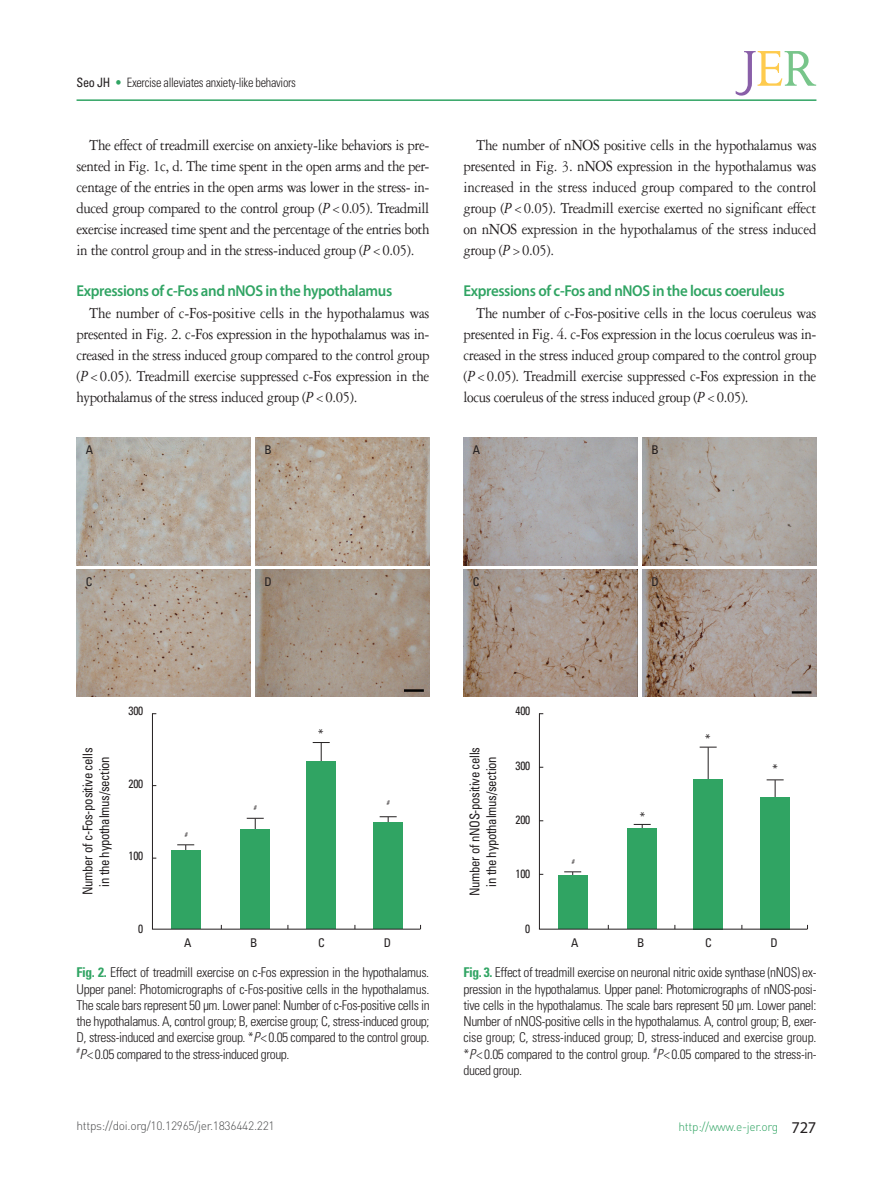
<style>
.page{position:relative;width:893px;height:1191px;background:#fff}
.page>*{position:absolute;margin:0;border:0;box-sizing:border-box;transform-origin:0 0}
.본문_영문{font:16.5px/21px "Garamond 3 LT Std";letter-spacing:-.025em;color:#231f20;text-align:justify;scale:.9 1}
.본문_중제목{font:600 15.75px "Myriad Pro";letter-spacing:-.025em;color:#30a463;scale:.95 1}
.표제목_그림설명{font:300 condensed 13.5px/16.2px "Univers LT Std";letter-spacing:-.03em;color:#231f20;text-align:justify}
.하시라{font:condensed 13.5px "Univers LT Std";letter-spacing:-.025em;color:#231f20;scale:.95 1}
.t1{font:300 condensed 12.9px "Univers LT Std";letter-spacing:-.025em;color:#231f20;scale:.95 1}
.t2{font:300 12px "DIN Pro";letter-spacing:-.025em;color:#4b4c4d}
.t3{font:300 12px "DIN Pro";letter-spacing:-.025em;color:#30a463}
.하시라-2{font:condensed 12px "Univers LT Std";letter-spacing:-.025em;color:#231f20;scale:.95 1}
.그림지문{font:condensed 12px "Univers LT Std";color:#231f20}
.그림지문-2{font:condensed 7.05px "Univers LT Std";color:#231f20}
.s1{font-weight:400}
.s2{color:#30a463}
.s3{font-style:italic}
.s4{font-weight:700;color:#30a463}
.s5{font-family:"Myriad Pro";font-weight:400;font-size:16.5px;color:#231f20}
</style>
<div class="page">
<svg style="left:736px;top:51px;width:80px;height:45px"></svg>
<hr style="left:77px;top:99px;width:739px;height:2px;background:#30a463">
<svg style="left:152px;top:713px;width:269px;height:217px"></svg>
<img style="left:77px;top:437px;width:174px;height:128px">
<img style="left:77px;top:569px;width:174px;height:128px">
<img style="left:255px;top:437px;width:174px;height:128px">
<img style="left:255px;top:569px;width:174px;height:128px">
<svg style="left:539px;top:713px;width:269px;height:217px"></svg>
<img style="left:463px;top:437px;width:175px;height:128px">
<img style="left:463px;top:569px;width:175px;height:128px">
<img style="left:642px;top:437px;width:174px;height:128px">
<img style="left:642px;top:569px;width:174px;height:128px">
<p class="t1" style="left:77px;top:74px;width:233px"><span class="s1">Seo JH</span> <span class="s2">•</span> Exercise alleviates anxiety-like behaviors</p>
<p class="본문_영문" style="left:77px;top:134px;width:394px;text-indent:13px">The effect of treadmill exercise on anxiety-like behaviors is pre&shy;sented in Fig. 1c, d. The time spent in the open arms and the per&shy;centage of the entries in the open arms was lower in the stress- in&shy;duced group compared to the control group (<span class="s3">P</span>&lt;0.05). Treadmill exercise increased time spent and the percentage of the entries both in the control group and in the stress-induced group (<span class="s3">P</span>&lt;0.05).</p>
<p class="본문_중제목" style="left:77px;top:281px;width:334px">Expressions of c-Fos and nNOS in the hypothalamus</p>
<p class="본문_영문" style="left:77px;top:302px;width:394px;text-indent:13px">The number of c-Fos-positive cells in the hypothalamus was presented in Fig. 2. c-Fos expression in the hypothalamus was in&shy;creased in the stress induced group compared to the control group (<span class="s3">P</span>&lt;0.05). Treadmill exercise suppressed c-Fos expression in the hypothalamus of the stress induced group (<span class="s3">P</span>&lt;0.05).</p>
<p class="본문_영문" style="left:463px;top:134px;width:394px;text-indent:13px">The number of nNOS positive cells in the hypothalamus was presented in Fig. 3. nNOS expression in the hypothalamus was increased in the stress induced group compared to the control group (<span class="s3">P</span>&lt;0.05). Treadmill exercise exerted no significant effect on nNOS expression in the hypothalamus of the stress induced group (<span class="s3">P</span>&gt;0.05).</p>
<p class="본문_중제목" style="left:463px;top:281px;width:339px">Expressions of c-Fos and nNOS in the locus coeruleus</p>
<p class="본문_영문" style="left:463px;top:302px;width:394px;text-indent:13px">The number of c-Fos-positive cells in the locus coeruleus was presented in Fig. 4. c-Fos expression in the locus coeruleus was in&shy;creased in the stress induced group compared to the control group (<span class="s3">P</span>&lt;0.05). Treadmill exercise suppressed c-Fos expression in the locus coeruleus of the stress induced group (<span class="s3">P</span>&lt;0.05).</p>
<p class="그림지문" style="left:86px;top:442px;width:9px">A</p>
<p class="그림지문" style="left:264px;top:442px;width:9px">B</p>
<p class="그림지문" style="left:473px;top:442px;width:9px">A</p>
<p class="그림지문" style="left:651px;top:442px;width:9px">B</p>
<p class="그림지문" style="left:86px;top:574px;width:8px">C</p>
<p class="그림지문" style="left:264px;top:574px;width:9px">D</p>
<p class="그림지문" style="left:473px;top:574px;width:8px">C</p>
<p class="그림지문" style="left:651px;top:574px;width:9px">D</p>
<p class="하시라" style="left:79px;top:895px;width:157px;rotate:-90deg">Number of c-Fos-positive cells</p>
<p class="하시라" style="left:96px;top:886px;width:139px;rotate:-90deg">in the hypothalmus/section</p>
<p class="하시라-2" style="left:129px;top:703px;width:17px">300</p>
<p class="하시라-2" style="left:129px;top:776px;width:17px">200</p>
<p class="하시라-2" style="left:129px;top:848px;width:17px">100</p>
<p class="하시라-2" style="left:138px;top:920px;width:7px">0</p>
<p class="그림지문-2" style="left:185px;top:830px;width:5px">#</p>
<p class="그림지문-2" style="left:254px;top:803px;width:5px">#</p>
<p class="그림지문" style="left:318px;top:726px;width:7px">*</p>
<p class="그림지문-2" style="left:387px;top:798px;width:5px">#</p>
<p class="그림지문" style="left:184px;top:935px;width:9px">A</p>
<p class="그림지문" style="left:250px;top:935px;width:9px">B</p>
<p class="그림지문" style="left:318px;top:935px;width:8px">C</p>
<p class="그림지문" style="left:384px;top:935px;width:9px">D</p>
<p class="표제목_그림설명" style="left:77px;top:964px;width:355px"><span class="s4">Fig. 2.</span> Effect of treadmill exercise on c-Fos expression in the hypothalamus.<br>Upper panel: Photomicrographs of c-Fos-positive cells in the hypothalamus.<br>The scale bars represent 50 μm. Lower panel: Number of c-Fos-positive cells in the hypothalamus. A, control group; B, exercise group; C, stress-induced group; D, stress-induced and exercise group. *<span class="s3">P</span>&lt; 0.05 compared to the control group. <sup>#</sup><span class="s3">P</span>&lt; 0.05 compared to the stress-induced group.</p>
<p class="하시라" style="left:466px;top:896px;width:159px;rotate:-90deg">Number of nNOS-positive cells</p>
<p class="하시라" style="left:483px;top:886px;width:139px;rotate:-90deg">in the hypothalmus/section</p>
<p class="하시라-2" style="left:516px;top:703px;width:17px">400</p>
<p class="하시라-2" style="left:516px;top:758px;width:17px">300</p>
<p class="하시라-2" style="left:516px;top:812px;width:17px">200</p>
<p class="하시라-2" style="left:516px;top:866px;width:17px">100</p>
<p class="하시라-2" style="left:525px;top:920px;width:7px">0</p>
<p class="그림지문-2" style="left:572px;top:857px;width:5px">#</p>
<p class="그림지문" style="left:640px;top:809px;width:7px">*</p>
<p class="그림지문" style="left:705px;top:730px;width:7px">*</p>
<p class="그림지문" style="left:772px;top:761px;width:7px">*</p>
<p class="그림지문" style="left:571px;top:935px;width:9px">A</p>
<p class="그림지문" style="left:637px;top:935px;width:9px">B</p>
<p class="그림지문" style="left:705px;top:935px;width:8px">C</p>
<p class="그림지문" style="left:771px;top:935px;width:9px">D</p>
<p class="표제목_그림설명" style="left:463px;top:964px;width:354px"><span class="s4">Fig. 3.</span> Effect of treadmill exercise on neuronal nitric oxide synthase (nNOS) ex&shy;pression in the hypothalamus. Upper panel: Photomicrographs of nNOS-posi&shy;tive cells in the hypothalamus. The scale bars represent 50 μm. Lower panel:<br>Number of nNOS-positive cells in the hypothalamus. A, control group; B, exer&shy;cise group; C, stress-induced group; D, stress-induced and exercise group. *<span class="s3">P</span>&lt; 0.05 compared to the control group. <sup>#</sup><span class="s3">P</span>&lt; 0.05 compared to the stress-in&shy;duced group.</p>
<p class="t2" style="left:77px;top:1118px;width:200px">https://doi.org/10.12965/jer.1836442.221</p>
<p class="t3" style="left:678px;top:1118px;width:139px">http://www.e-jer.org <span class="s5">727</span></p>
</div>
